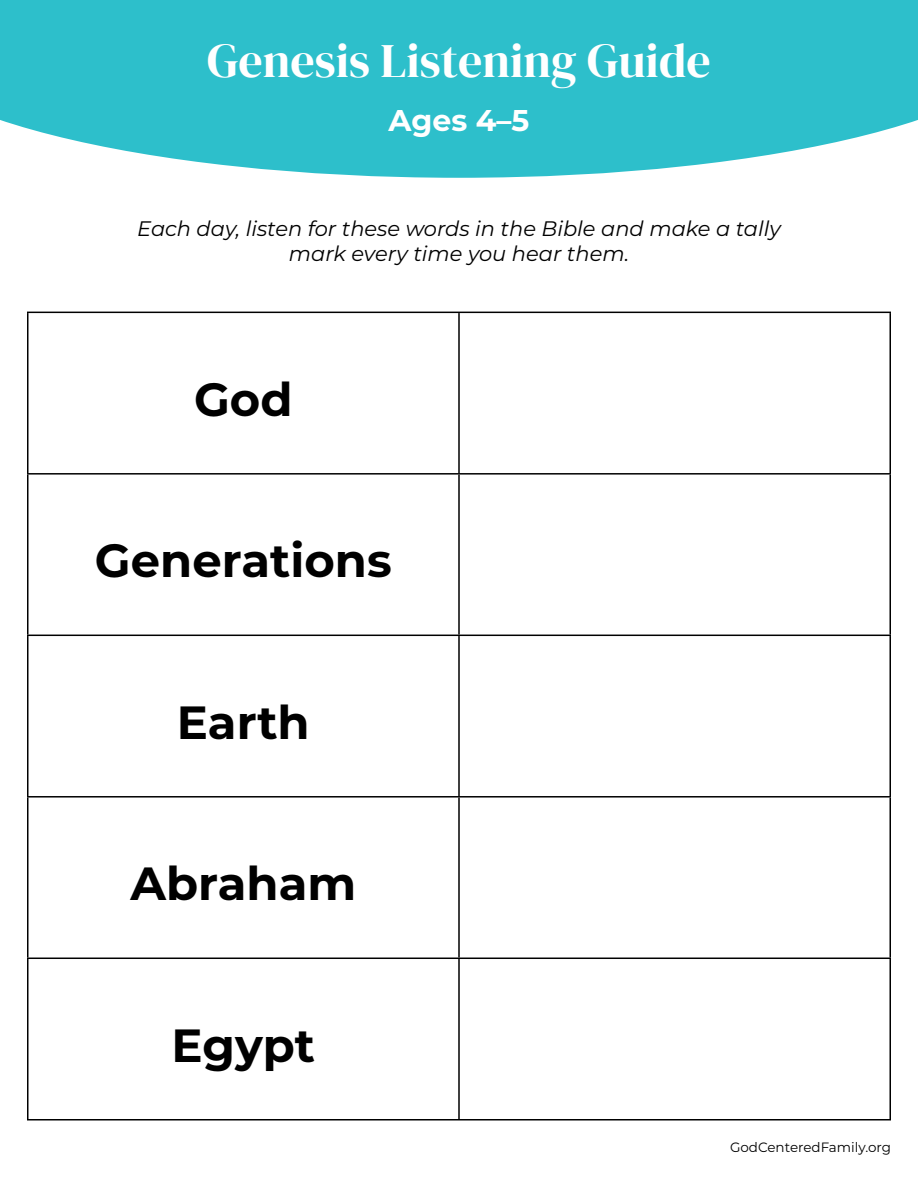
<style>
.page{position:relative;width:918px;height:1188px;background:#fff}
.page>*{position:absolute;margin:0;border:0;box-sizing:border-box;transform-origin:0 0}
.t1{font:48px "DM Serif Display";color:#fff}
.t2{font:700 46.5px "Montserrat";color:#000}
.t3{font:700 30px "Montserrat";color:#fff}
.t4{font:italic 21px/25.2px "Montserrat";color:#000;text-align:center}
.t5{font:13.5px "Montserrat";color:#000}
</style>
<div class="page">
<svg style="left:0;top:0;width:918px;height:178px;background:#42c5d0"></svg>
<hr style="left:27px;top:312px;width:432px;height:1px;background:#000">
<hr style="left:27px;top:313px;width:1px;height:160px;background:#000">
<hr style="left:459px;top:312px;width:432px;height:1px;background:#000">
<hr style="left:458px;top:313px;width:2px;height:160px;background:#000">
<hr style="left:890px;top:313px;width:1px;height:160px;background:#000">
<hr style="left:27px;top:473px;width:432px;height:2px;background:#000">
<hr style="left:27px;top:475px;width:1px;height:160px;background:#000">
<hr style="left:459px;top:473px;width:432px;height:2px;background:#000">
<hr style="left:458px;top:475px;width:2px;height:160px;background:#000">
<hr style="left:890px;top:475px;width:1px;height:160px;background:#000">
<hr style="left:27px;top:635px;width:432px;height:1px;background:#000">
<hr style="left:27px;top:636px;width:1px;height:160px;background:#000">
<hr style="left:459px;top:635px;width:432px;height:1px;background:#000">
<hr style="left:458px;top:636px;width:2px;height:160px;background:#000">
<hr style="left:890px;top:636px;width:1px;height:160px;background:#000">
<hr style="left:27px;top:796px;width:432px;height:2px;background:#000">
<hr style="left:27px;top:798px;width:1px;height:160px;background:#000">
<hr style="left:459px;top:796px;width:432px;height:2px;background:#000">
<hr style="left:458px;top:798px;width:2px;height:160px;background:#000">
<hr style="left:890px;top:798px;width:1px;height:160px;background:#000">
<hr style="left:27px;top:958px;width:432px;height:1px;background:#000">
<hr style="left:27px;top:959px;width:1px;height:160px;background:#000">
<hr style="left:459px;top:958px;width:432px;height:1px;background:#000">
<hr style="left:458px;top:959px;width:2px;height:160px;background:#000">
<hr style="left:890px;top:959px;width:1px;height:160px;background:#000">
<hr style="left:27px;top:1119px;width:432px;height:1px;background:#000">
<hr style="left:459px;top:1119px;width:432px;height:1px;background:#000">
<h1 class="t1" style="left:207px;top:33px;width:505px">Genesis Listening Guide</h1>
<h3 class="t3" style="left:389px;top:98px;width:142px">Ages 4–5</h3>
<p class="t4" style="left:137px;top:215px;width:645px">Each day, listen for these words in the Bible and make a tally mark every time you hear them.</p>
<h2 class="t2" style="left:194px;top:366px;width:100px">God</h2>
<h2 class="t2" style="left:95px;top:527px;width:298px">Generations</h2>
<h2 class="t2" style="left:177px;top:689px;width:134px">Earth</h2>
<h2 class="t2" style="left:131px;top:850px;width:227px">Abraham</h2>
<h2 class="t2" style="left:172px;top:1012px;width:145px">Egypt</h2>
<p class="t5" style="left:730px;top:1138px;width:162px">GodCenteredFamily.org</p>
</div>
